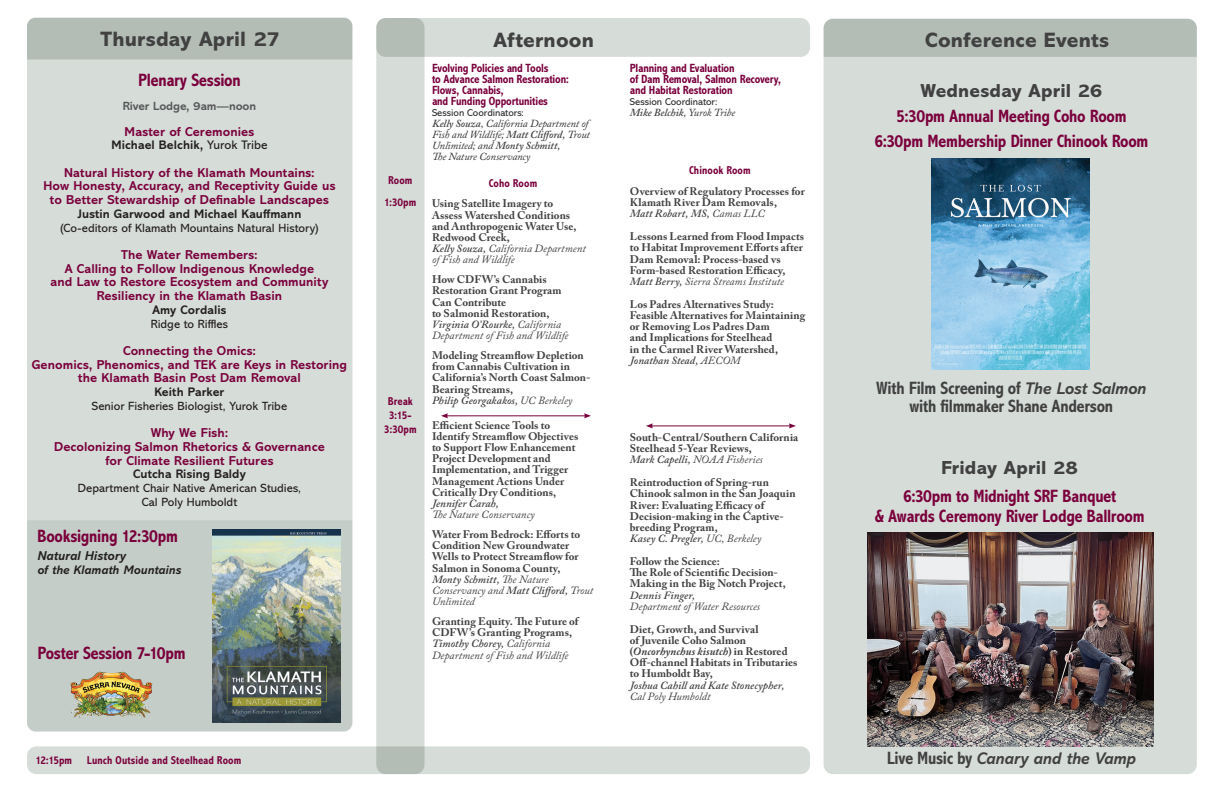
<style>
.page{position:relative;width:1224px;height:792px;background:#fff}
.page>*{position:absolute;margin:0;border:0;box-sizing:border-box;transform-origin:0 0}
.t1{font:800 21px "Abadi MT Pro";letter-spacing:.01em;color:#414142}
.t2{font:800 19px "Abadi MT Pro";letter-spacing:.005em;color:#414142}
.t3{font:700 condensed 18px/25.2px "Abadi MT Pro";letter-spacing:-.01em;color:#7a003c;text-align:center}
.t4{font:700 condensed 18px/18px "Abadi MT Pro";letter-spacing:-.01em;color:#414142;text-align:center}
.t5{font:italic 700 17px "Abadi MT Pro";letter-spacing:-.015em;color:#414142}
.t6{font:700 13px/13.8px "Abadi MT Pro";letter-spacing:.005em;color:#7a003c;text-align:center}
.t7{font:italic 700 13px "Abadi MT Pro";letter-spacing:.005em;color:#231f20}
.t8{font:700 12.5px "Abadi MT Pro";letter-spacing:.005em;color:#231f20}
.t9{font:italic 700 12.5px "Abadi MT Pro";color:#231f20}
.t10{font:700 condensed 12px/11px "Abadi MT Pro";letter-spacing:-.01em;color:#7a003c}
.t11{font:12px/13.8px "Abadi MT Pro";color:#231f20;text-align:center}
.t12{font:700 12px "Abadi MT Pro";letter-spacing:-.01em;color:#58595b}
.t13{font:700 condensed 11.5px/13.8px "Abadi MT Pro";letter-spacing:.01em;color:#7a003c;text-align:center}
.t14{font:700 11px/11.2px "Adobe Caslon Pro";letter-spacing:.005em;color:#414142}
.t15{font:italic 11px "Adobe Caslon Pro";color:#414142}
.t16{font:italic 600 11px "Adobe Caslon Pro";letter-spacing:.005em;color:#414142}
.t17{font:italic 10.8px/11px "Adobe Caslon Pro";letter-spacing:-.01em;color:#323031}
.t18{font:italic 600 10.8px "Adobe Caslon Pro";letter-spacing:-.005em;color:#414142}
.t19{font:10px "Abadi MT Pro";letter-spacing:-.005em;color:#323031}
.s1{font-weight:400}
.s2{font-weight:600;color:#414142}
.s3{font-weight:600;font-style:italic}
.s4{font-weight:400;font-style:italic}
.s5{font-weight:400;color:#323031}
.s6{font-style:italic}
.s7{font-style:italic;font-stretch:normal;font-size:17px}
.s8{font-style:normal;font-stretch:condensed;font-size:18px}
</style>
<div class="page">
<div style="left:824px;top:19px;width:373px;height:755px;background:#d6dcd8;border-radius:9px"></div>
<div style="left:27px;top:18px;width:325px;height:714px;background:#d6dcd8;border-radius:8px"></div>
<div style="left:419px;top:18px;width:391px;height:39px;background:#d6dcd8"></div>
<div style="left:27px;top:17px;width:325px;height:42px;background:#b3bdb6"></div>
<div style="left:27px;top:520px;width:325px;height:212px;background:#c4cdc7"></div>
<div style="left:27px;top:746px;width:783px;height:28px;background:#d6dcd8"></div>
<svg style="left:376px;top:18px;width:49px;height:756px;background:#d3d9d5"></svg>
<div style="left:824px;top:19px;width:373px;height:38px;background:#b3bdb6"></div>
<hr style="left:651px;top:425px;width:140px;height:1px;background:#7a003c">
<svg style="left:646px;top:423px;width:7px;height:5px"></svg>
<svg style="left:789px;top:423px;width:7px;height:5px"></svg>
<hr style="left:446px;top:415px;width:140px;height:1px;background:#7a003c">
<svg style="left:441px;top:413px;width:7px;height:5px"></svg>
<svg style="left:584px;top:413px;width:7px;height:5px"></svg>
<img style="left:71px;top:672px;width:29px;height:40px">
<img style="left:868px;top:533px;width:285px;height:213px">
<img style="left:931px;top:158px;width:159px;height:211px">
<img style="left:212px;top:529px;width:128px;height:193px">
<h1 class="t1" style="left:101px;top:27px;width:181px">Thursday April 27</h1>
<h3 class="t3" style="left:138px;top:68px;width:104px">Plenary Session</h3>
<p class="t12" style="left:123px;top:99px;width:135px">River Lodge, 9am—noon</p>
<p class="t6" style="left:125px;top:124px;width:131px">Master of Ceremonies</p>
<p class="t8" style="left:112px;top:138px;width:157px">Michael Belchik, <span class="s1">Yurok Tribe</span></p>
<p class="t6" style="left:43px;top:165px;width:294px">Natural History of the Klamath Mountains:<br>How Honesty, Accuracy, and Receptivity Guide us to Better Stewardship of Definable Landscapes</p>
<p class="t8" style="left:78px;top:206px;width:225px">Justin Garwood and Michael Kauffmann</p>
<p class="t11" style="left:61px;top:221px;width:259px">(Co-editors of Klamath Mountains Natural History)</p>
<p class="t6" style="left:51px;top:248px;width:279px">The Water Remembers:<br>A Calling to Follow Indigenous Knowledge<br>and Law to Restore Ecosystem and Community Resiliency in the Klamath Basin</p>
<p class="t8" style="left:153px;top:302px;width:75px">Amy Cordalis</p>
<p class="t11" style="left:151px;top:317px;width:79px">Ridge to Riffles</p>
<p class="t6" style="left:32px;top:344px;width:317px">Connecting the Omics:<br>Genomics, Phenomics, and TEK are Keys in Restoring the Klamath Basin Post Dam Removal</p>
<p class="t8" style="left:155px;top:385px;width:71px">Keith Parker</p>
<p class="t11" style="left:92px;top:399px;width:197px">Senior Fisheries Biologist, Yurok Tribe</p>
<p class="t6" style="left:54px;top:426px;width:272px">Why We Fish:<br>Decolonizing Salmon Rhetorics &amp; Governance for Climate Resilient Futures</p>
<p class="t8" style="left:133px;top:467px;width:114px">Cutcha Rising Baldy</p>
<p class="t11" style="left:78px;top:481px;width:225px">Department Chair Native American Studies,<br>Cal Poly Humboldt</p>
<h3 class="t3" style="left:37px;top:523px;width:142px">Booksigning 12:30pm</h3>
<p class="t7" style="left:37px;top:549px;width:90px">Natural History</p>
<p class="t9" style="left:37px;top:563px;width:145px">of the Klamath Mountains</p>
<h3 class="t3" style="left:37px;top:641px;width:150px">Poster Session 7-10pm</h3>
<p class="t13" style="left:36px;top:754px;width:38px">12:15pm</p>
<p class="t13" style="left:87px;top:754px;width:156px">Lunch Outside and Steelhead Room</p>
<p class="t13" style="left:384px;top:170px;width:34px;line-height:21.7px">Room<br>1:30pm</p>
<p class="t13" style="left:384px;top:395px;width:34px">Break<br>3:15-<br>3:30pm</p>
<h1 class="t1" style="left:493px;top:28px;width:102px">Afternoon</h1>
<p class="t10" style="left:432px;top:62px;width:139px">Evolving Policies and Tools<br>to Advance Salmon Restoration:<br>Flows, Cannabis,<br>and Funding Opportunities</p>
<p class="t19" style="left:432px;top:107px;width:93px">Session Coordinators:</p>
<p class="t17" style="left:432px;top:117px;width:159px"><span class="s2">Kelly Souza</span>, California Department of Fish and Wildlife; <span class="s2">Matt Clifford,</span> Trout Unlimited; and <span class="s2">Monty Schmitt,<br></span>The Nature Conservancy</p>
<p class="t13" style="left:489px;top:176px;width:50px">Coho Room</p>
<p class="t14" style="left:432px;top:198px;width:155px">Using Satellite Imagery to<br>Assess Watershed Conditions and Anthropogenic Water Use,<br>Redwood Creek,<br><span class="s3">Kelly Souza,</span> <span class="s4">California Department of Fish and Wildlife</span></p>
<p class="t14" style="left:432px;top:274px;width:138px">How CDFW’s Cannabis<br>Restoration Grant Program<br>Can Contribute<br>to Salmonid Restoration,<br><span class="s3">Virginia O’Rourke,</span> <span class="s4">California<br>Department of Fish and Wildlife</span></p>
<p class="t14" style="left:432px;top:350px;width:160px">Modeling Streamflow Depletion from Cannabis Cultivation in<br>California’s North Coast Salmon-<br>Bearing Streams,<br><span class="s3">Philip Georgakakos,</span> <span class="s4">UC Berkeley</span></p>
<p class="t14" style="left:432px;top:419px;width:148px">Efficient Science Tools to<br>Identify Streamflow Objectives to Support Flow Enhancement<br>Project Development and<br>Implementation, and Trigger<br>Management Actions Under<br>Critically Dry Conditions,</p>
<p class="t16" style="left:432px;top:497px;width:68px">Jennifer Carah,</p>
<p class="t15" style="left:432px;top:508px;width:104px">The Nature Conservancy</p>
<p class="t14" style="left:432px;top:529px;width:163px">Water From Bedrock: Efforts to<br>Condition New Groundwater<br>Wells to Protect Streamflow for<br>Salmon in Sonoma County,<br><span class="s3">Monty Schmitt,</span> <span class="s4">The Nature<br>Conservancy and</span> <span class="s3">Matt Clifford,</span> <span class="s4">Trout<br>Unlimited</span></p>
<p class="t14" style="left:432px;top:616px;width:148px">Granting Equity. The Future of<br>CDFW’s Granting Programs,<br><span class="s3">Timothy Chorey,</span> <span class="s4">California<br>Department of Fish and Wildlife</span></p>
<p class="t10" style="left:630px;top:62px;width:153px">Planning and Evaluation<br>of Dam Removal, Salmon Recovery, and Habitat Restoration</p>
<p class="t19" style="left:630px;top:96px;width:89px">Session Coordinator:</p>
<p class="t18" style="left:630px;top:106px;width:107px">Mike Belchik<span class="s5">, Yurok Tribe</span></p>
<p class="t13" style="left:689px;top:164px;width:63px">Chinook Room</p>
<p class="t14" style="left:630px;top:186px;width:176px">Overview of Regulatory Processes for<br>Klamath River Dam Removals,<br><span class="s3">Matt Robart, MS,</span> <span class="s4">Camas LLC</span></p>
<p class="t14" style="left:630px;top:231px;width:176px">Lessons Learned from Flood Impacts to Habitat Improvement Efforts after Dam Removal: Process-based vs Form-based Restoration Efficacy, <span class="s3">Matt Berry,</span> <span class="s4">Sierra Streams Institute</span></p>
<p class="t14" style="left:630px;top:298px;width:177px">Los Padres Alternatives Study:<br>Feasible Alternatives for Maintaining or Removing Los Padres Dam<br>and Implications for Steelhead<br>in the Carmel River Watershed,<br><span class="s3">Jonathan Stead,</span> <span class="s4">AECOM</span></p>
<p class="t14" style="left:630px;top:432px;width:170px">South-Central/Southern California<br>Steelhead 5-Year Reviews,<br><span class="s3">Mark Capelli,</span> <span class="s4">NOAA Fisheries</span></p>
<p class="t14" style="left:630px;top:477px;width:167px">Reintroduction of Spring-run<br>Chinook salmon in the San Joaquin<br>River: Evaluating Efficacy of<br>Decision-making in the Captive&shy;breeding Program,<br><span class="s3">Kasey C. Pregler,</span> <span class="s4">UC, Berkeley</span></p>
<p class="t14" style="left:630px;top:556px;width:157px">Follow the Science:<br>The Role of Scientific Decision-<br>Making in the Big Notch Project,</p>
<p class="t16" style="left:630px;top:588px;width:67px">Dennis Finger,</p>
<p class="t15" style="left:630px;top:600px;width:132px">Department of Water Resources</p>
<p class="t14" style="left:630px;top:623px;width:169px">Diet, Growth, and Survival<br>of Juvenile Coho Salmon (<span class="s6">Oncorhynchus kisutch</span>) in Restored<br>Off-channel Habitats in Tributaries to Humboldt Bay,</p>
<p class="t16" style="left:630px;top:678px;width:156px">Joshua Cahill and Kate Stonecypher,</p>
<p class="t15" style="left:630px;top:690px;width:82px">Cal Poly Humboldt</p>
<h1 class="t1" style="left:925px;top:29px;width:186px">Conference Events</h1>
<h2 class="t2" style="left:920px;top:80px;width:183px">Wednesday April 26</h2>
<h3 class="t3" style="left:874px;top:103px;width:276px">5:30pm Annual Meeting Coho Room<br>6:30pm Membership Dinner Chinook Room</h3>
<h3 class="t4" style="left:876px;top:379px;width:272px">With Film Screening of <span class="s7">The Lost Salmon </span>with filmmaker Shane Anderson</h3>
<h2 class="t2" style="left:941px;top:458px;width:138px">Friday April 28</h2>
<h3 class="t3" style="left:875px;top:486px;width:271px;line-height:20px">6:30pm to Midnight SRF Banquet<br>&amp; Awards Ceremony River Lodge Ballroom</h3>
<h3 class="t5" style="left:887px;top:749px;width:250px"><span class="s8">Live Music by</span> Canary and the Vamp</h3>
</div>
